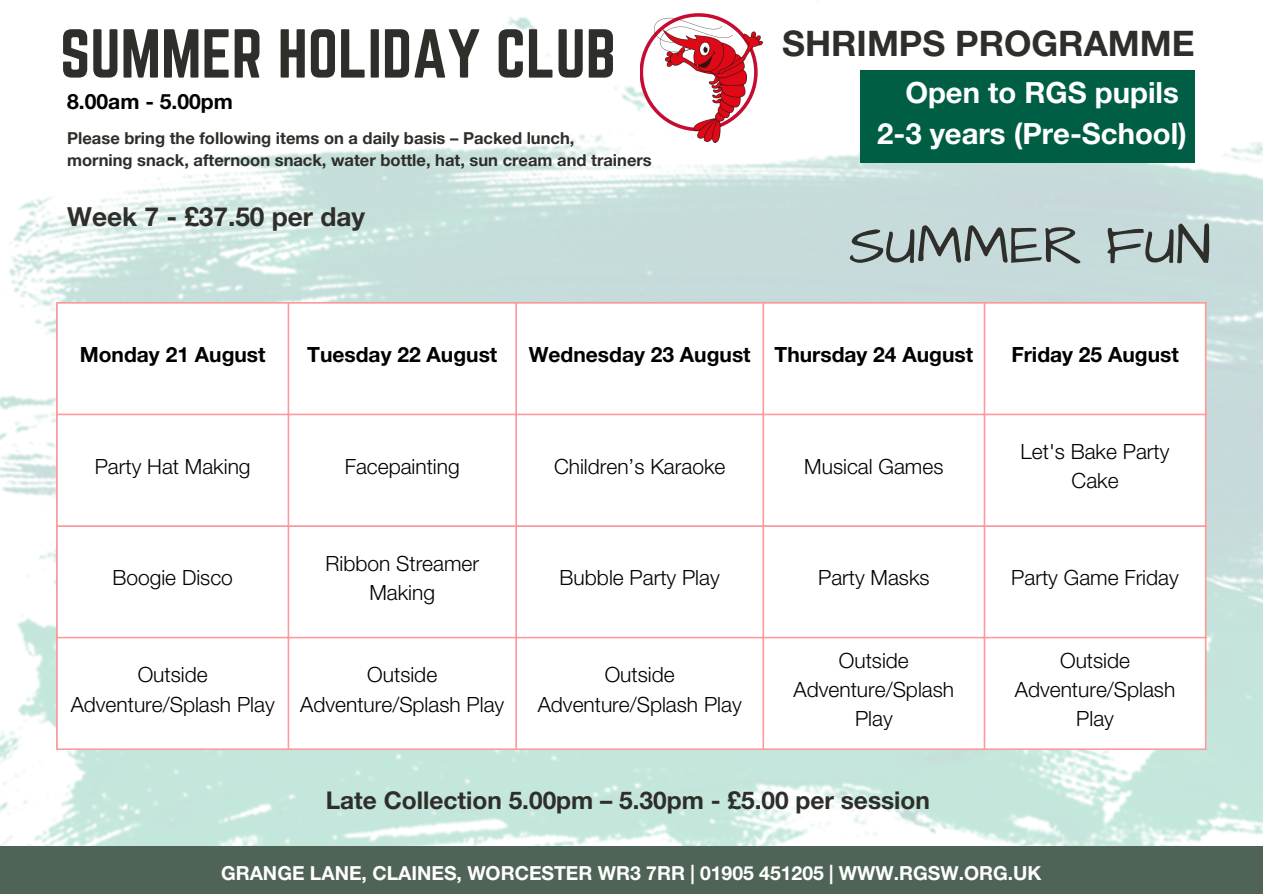
<style>
.page{position:relative;width:1263px;height:894px;background:#fff}
.page>*{position:absolute;margin:0;border:0;box-sizing:border-box;transform-origin:0 0}
.t1{font:60.45px "Norwester";color:#2e2e2a}
.t2{font:56.25px "Architects Daughter";color:#2e2e2a}
.t3{font:700 35.25px "Helvetica Neue LT Std";color:#2e2e2a}
.t4{font:700 29.25px/40.5px "Helvetica Neue LT Std";color:#fff;text-align:right}
.t5{font:700 26.25px "Helvetica Neue LT Std";color:#2e2e2a}
.t6{font:700 24.45px "Helvetica Neue LT Std";color:#2e2e2a}
.t7{font:700 21.15px "Helvetica Neue LT Std";color:#000}
.t8{font:300 21px/29.2px "Helvetica Neue LT Std";color:#000;text-align:center}
.t9{font:700 21px "Helvetica Neue LT Std";color:#000}
.t10{font:700 19.35px "Helvetica Neue LT Std";color:#fff}
.t11{font:700 16.5px/22.5px "Helvetica Neue LT Std";color:#2e2e2a}
</style>
<div class="page">
<img style="left:0;top:17px;width:1263px;height:829px">
<div style="left:0;top:846px;width:1263px;height:47px;background:#4f6456"></div>
<svg style="left:58px;top:303px;width:1147px;height:445px"></svg>
<hr style="left:56px;top:303px;width:2px;height:445px;background:#f99">
<hr style="left:288px;top:303px;width:1px;height:445px;background:#f99">
<hr style="left:515px;top:303px;width:2px;height:445px;background:#f99">
<hr style="left:762px;top:303px;width:2px;height:445px;background:#f99">
<hr style="left:984px;top:303px;width:1px;height:445px;background:#f99">
<hr style="left:1205px;top:303px;width:1px;height:445px;background:#f99">
<hr style="left:56px;top:302px;width:1150px;height:1px;background:#f99">
<hr style="left:56px;top:413px;width:1150px;height:2px;background:#f99">
<hr style="left:56px;top:525px;width:1150px;height:1px;background:#f99">
<hr style="left:56px;top:636px;width:1150px;height:2px;background:#f99">
<hr style="left:56px;top:748px;width:1150px;height:1px;background:#f99">
<svg style="left:640px;top:17px;width:14px;height:114px"></svg>
<img style="left:654px;top:13px;width:108px;height:129px">
<div style="left:860px;top:71px;width:335px;height:92px;background:#005e45"></div>
<h1 class="t1" style="left:60px;top:17px;width:557px">SUMMER HOLIDAY CLUB</h1>
<p class="t7" style="left:67px;top:93px;width:167px">8.00am - 5.00pm</p>
<p class="t11" style="left:67px;top:129px;width:586px">Please bring the following items on a daily basis – Packed lunch,<br>morning snack, afternoon snack, water bottle, hat, sun cream and trainers</p>
<p class="t5" style="left:67px;top:207px;width:299px">Week 7 - £37.50 per day</p>
<h3 class="t3" style="left:782px;top:31px;width:414px">SHRIMPS PROGRAMME</h3>
<h3 class="t4" style="left:877px;top:76px;width:311px">Open to RGS pupils<br>2-3 years (Pre-School)</h3>
<h2 class="t2" style="left:849px;top:207px;width:364px">SUMMER FUN</h2>
<p class="t9" style="left:80px;top:347px;width:187px">Monday 21 August</p>
<p class="t9" style="left:307px;top:347px;width:192px">Tuesday 22 August</p>
<p class="t9" style="left:529px;top:347px;width:446px">Wednesday 23 August Thursday 24 August</p>
<p class="t9" style="left:1011px;top:347px;width:169px">Friday 25 August</p>
<p class="t8" style="left:95px;top:454px;width:157px">Party Hat Making</p>
<p class="t8" style="left:345px;top:454px;width:117px">Facepainting</p>
<p class="t8" style="left:554px;top:454px;width:173px">Children’s Karaoke</p>
<p class="t8" style="left:804px;top:454px;width:141px">Musical Games</p>
<p class="t8" style="left:1021px;top:440px;width:150px">Let's Bake Party<br>Cake</p>
<p class="t8" style="left:112px;top:566px;width:122px">Boogie Disco</p>
<p class="t8" style="left:325px;top:551px;width:155px">Ribbon Streamer<br>Making</p>
<p class="t8" style="left:560px;top:566px;width:162px">Bubble Party Play</p>
<p class="t8" style="left:818px;top:566px;width:113px">Party Masks</p>
<p class="t8" style="left:1011px;top:566px;width:169px">Party Game Friday</p>
<p class="t8" style="left:71px;top:663px;width:206px">Outside<br>Adventure/Splash Play</p>
<p class="t8" style="left:300px;top:663px;width:206px">Outside<br>Adventure/Splash Play</p>
<p class="t8" style="left:538px;top:663px;width:206px">Outside<br>Adventure/Splash Play</p>
<p class="t8" style="left:794px;top:648px;width:162px">Outside<br>Adventure/Splash<br>Play</p>
<p class="t8" style="left:1015px;top:648px;width:162px">Outside<br>Adventure/Splash<br>Play</p>
<p class="t6" style="left:326px;top:790px;width:606px">Late Collection 5.00pm – 5.30pm - £5.00 per session</p>
<p class="t10" style="left:221px;top:865px;width:822px">GRANGE LANE, CLAINES, WORCESTER WR3 7RR | 01905 451205 | WWW.RGSW.ORG.UK</p>
</div>
